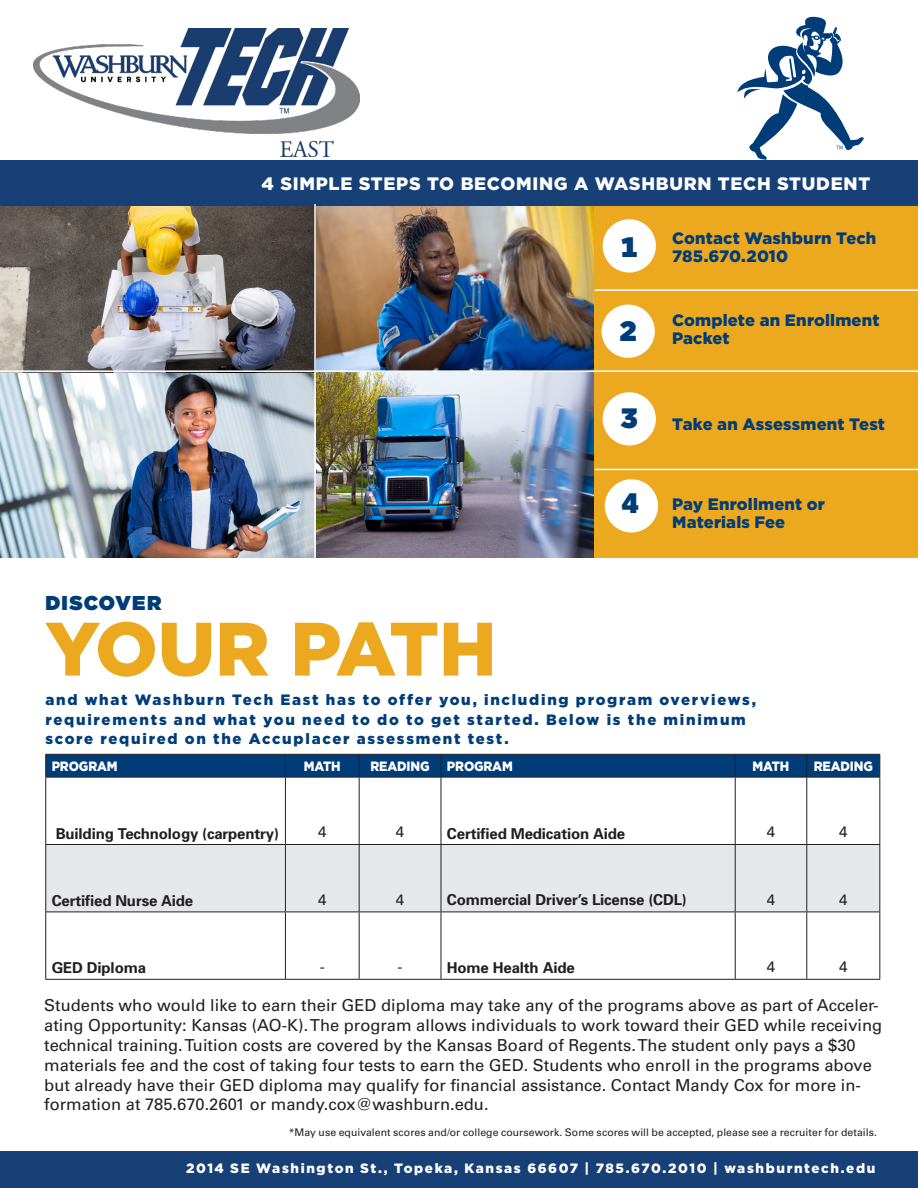
<style>
.page{position:relative;width:918px;height:1188px;background:#fff}
.page>*{position:absolute;margin:0;border:0;box-sizing:border-box;transform-origin:0 0}
.t1{font:900 75.6px "Gotham";letter-spacing:-.035em;color:#eca920}
.Bullets{font:900 28.05px "Gotham";color:#003d78}
.Bullets-2{font:900 19.95px "Gotham";letter-spacing:.06em;color:#003d78}
.t2{font:900 18px "Gotham";letter-spacing:.04em;color:#fff}
.t3{font:16.5px/19.8px "Univers LT Std";color:#231f20}
.Bullets-3{font:900 16.5px/18px "Gotham";letter-spacing:.01em;color:#003d78}
.Bullets-4{font:900 15px/19.5px "Gotham";letter-spacing:.115em;color:#003d78}
.t4{font:700 15px "Univers";letter-spacing:-.01em;color:#231f20}
.t5{font:15px "Univers LT Std";color:#231f20}
.Bullets-5{font:900 13.5px "Gotham";letter-spacing:.105em;color:#fff}
.Bullets-6{font:900 13.5px "Gotham";letter-spacing:-.01em;color:#fff;scale:.92 1}
.Bullets-7{font:900 13.5px "Gotham";letter-spacing:.105em;color:#fff;scale:.92 1}
.Bulleted_list{font:10.5px "Univers LT Std";letter-spacing:.005em;color:#231f20}
</style>
<div class="page">
<img style="left:0;top:205px;width:314px;height:352px">
<img style="left:316px;top:372px;width:278px;height:185px">
<img style="left:316px;top:205px;width:278px;height:165px">
<div style="left:594px;top:162px;width:324px;height:395px;background:#eca920"></div>
<div style="left:0;top:160px;width:918px;height:45px;background:#174076"></div>
<hr style="left:595px;top:289px;width:323px;height:2px;background:#fff">
<hr style="left:595px;top:469px;width:323px;height:1px;background:#fff">
<div style="left:603px;top:219px;width:53px;height:54px;background:#fff;border-radius:50%"></div>
<div style="left:602px;top:305px;width:53px;height:53px;background:#fff;border-radius:50%"></div>
<div style="left:603px;top:392px;width:53px;height:54px;background:#fff;border-radius:50%"></div>
<div style="left:605px;top:479px;width:53px;height:54px;background:#fff;border-radius:50%"></div>
<div style="left:0;top:1151px;width:918px;height:37px;background:#174076"></div>
<svg style="left:737px;top:16px;width:127px;height:144px"></svg>
<div style="left:46px;top:845px;width:833px;height:67px;background:#e6e7e9"></div>
<svg style="left:45px;top:754px;width:835px;height:23px;background:#023b73"></svg>
<hr style="left:45px;top:777px;width:1px;height:67px;background:#231f20">
<hr style="left:285px;top:777px;width:1px;height:67px;background:#231f20">
<hr style="left:359px;top:777px;width:1px;height:67px;background:#231f20">
<hr style="left:441px;top:777px;width:1px;height:67px;background:#231f20">
<hr style="left:735px;top:777px;width:1px;height:67px;background:#231f20">
<hr style="left:806px;top:777px;width:1px;height:67px;background:#231f20">
<hr style="left:879px;top:777px;width:1px;height:67px;background:#231f20">
<hr style="left:45px;top:845px;width:1px;height:67px;background:#231f20">
<hr style="left:285px;top:845px;width:1px;height:67px;background:#231f20">
<hr style="left:359px;top:845px;width:1px;height:67px;background:#231f20">
<hr style="left:441px;top:845px;width:1px;height:67px;background:#231f20">
<hr style="left:735px;top:845px;width:1px;height:67px;background:#231f20">
<hr style="left:806px;top:845px;width:1px;height:67px;background:#231f20">
<hr style="left:879px;top:845px;width:1px;height:67px;background:#231f20">
<hr style="left:45px;top:912px;width:1px;height:67px;background:#231f20">
<hr style="left:285px;top:912px;width:1px;height:67px;background:#231f20">
<hr style="left:359px;top:912px;width:1px;height:67px;background:#231f20">
<hr style="left:441px;top:912px;width:1px;height:67px;background:#231f20">
<hr style="left:735px;top:912px;width:1px;height:67px;background:#231f20">
<hr style="left:806px;top:912px;width:1px;height:67px;background:#231f20">
<hr style="left:879px;top:912px;width:1px;height:67px;background:#231f20">
<hr style="left:45px;top:979px;width:240px;height:1px;background:#231f20">
<hr style="left:285px;top:979px;width:74px;height:1px;background:#231f20">
<hr style="left:359px;top:979px;width:82px;height:1px;background:#231f20">
<hr style="left:441px;top:979px;width:294px;height:1px;background:#231f20">
<hr style="left:735px;top:979px;width:72px;height:1px;background:#231f20">
<hr style="left:807px;top:979px;width:73px;height:1px;background:#231f20">
<hr style="left:45px;top:912px;width:240px;height:1px;background:#231f20">
<hr style="left:285px;top:912px;width:74px;height:1px;background:#231f20">
<hr style="left:359px;top:912px;width:82px;height:1px;background:#231f20">
<hr style="left:441px;top:912px;width:294px;height:1px;background:#231f20">
<hr style="left:735px;top:912px;width:72px;height:1px;background:#231f20">
<hr style="left:807px;top:912px;width:73px;height:1px;background:#231f20">
<hr style="left:45px;top:777px;width:240px;height:1px;background:#231f20">
<hr style="left:285px;top:777px;width:74px;height:1px;background:#231f20">
<hr style="left:359px;top:777px;width:82px;height:1px;background:#231f20">
<hr style="left:441px;top:777px;width:294px;height:1px;background:#231f20">
<hr style="left:735px;top:777px;width:72px;height:1px;background:#231f20">
<hr style="left:807px;top:777px;width:73px;height:1px;background:#231f20">
<hr style="left:45px;top:844px;width:240px;height:1px;background:#231f20">
<hr style="left:285px;top:844px;width:74px;height:1px;background:#231f20">
<hr style="left:359px;top:844px;width:82px;height:1px;background:#231f20">
<hr style="left:441px;top:844px;width:294px;height:1px;background:#231f20">
<hr style="left:735px;top:844px;width:72px;height:1px;background:#231f20">
<hr style="left:807px;top:844px;width:73px;height:1px;background:#231f20">
<img style="left:33px;top:28px;width:326px;height:128px">
<hr style="left:0;top:370px;width:918px;height:2px;background:#fff">
<hr style="left:314px;top:204px;width:2px;height:384px;background:#fff">
<p class="t2" style="left:262px;top:171px;width:610px">4 SIMPLE STEPS TO BECOMING A WASHBURN TECH STUDENT</p>
<p class="Bullets-2" style="left:45px;top:588px;width:118px">DISCOVER</p>
<p class="t1" style="left:45px;top:597px;width:453px">YOUR PATH</p>
<p class="Bullets" style="left:621px;top:227px;width:18px">1</p>
<p class="Bullets" style="left:620px;top:311px;width:18px">2</p>
<p class="Bullets" style="left:621px;top:398px;width:18px">3</p>
<p class="Bullets" style="left:622px;top:483px;width:18px">4</p>
<p class="Bullets-3" style="left:672px;top:229px;width:206px">Contact Washburn Tech<br>785.670.2010</p>
<p class="Bullets-3" style="left:672px;top:311px;width:209px">Complete an Enrollment<br>Packet</p>
<p class="Bullets-3" style="left:672px;top:415px;width:214px">Take an Assessment Test</p>
<p class="Bullets-3" style="left:672px;top:495px;width:154px">Pay Enrollment or<br>Materials Fee</p>
<p class="Bullets-4" style="left:45px;top:690px;width:712px">and what Washburn Tech East has to offer you, including program overviews, requirements and what you need to do to get started. Below is the minimum score required on the Accuplacer assessment test.</p>
<p class="Bullets-6" style="left:52px;top:757px;width:73px">PROGRAM</p>
<p class="Bullets-7" style="left:304px;top:757px;width:42px">MATH</p>
<p class="Bullets-6" style="left:370px;top:757px;width:66px">READING</p>
<p class="Bullets-6" style="left:447px;top:757px;width:73px">PROGRAM</p>
<p class="Bullets-7" style="left:753px;top:757px;width:42px">MATH</p>
<p class="Bullets-6" style="left:814px;top:757px;width:66px">READING</p>
<p class="t4" style="left:56px;top:824px;width:225px">Building Technology (carpentry)</p>
<p class="t5" style="left:318px;top:823px;width:10px">4</p>
<p class="t5" style="left:396px;top:823px;width:10px">4</p>
<p class="t4" style="left:447px;top:824px;width:180px">Certified Medication Aide</p>
<p class="t5" style="left:767px;top:823px;width:10px">4</p>
<p class="t5" style="left:839px;top:823px;width:10px">4</p>
<p class="t4" style="left:52px;top:892px;width:143px">Certified Nurse Aide</p>
<p class="t5" style="left:318px;top:891px;width:10px">4</p>
<p class="t5" style="left:396px;top:891px;width:10px">4</p>
<p class="t4" style="left:447px;top:890px;width:241px">Commercial Driver’s License (CDL)</p>
<p class="t5" style="left:767px;top:891px;width:10px">4</p>
<p class="t5" style="left:839px;top:891px;width:10px">4</p>
<p class="t4" style="left:52px;top:959px;width:96px">GED Diploma</p>
<p class="t5" style="left:320px;top:958px;width:6px">-</p>
<p class="t5" style="left:398px;top:958px;width:6px">-</p>
<p class="t4" style="left:447px;top:959px;width:129px">Home Health Aide</p>
<p class="t5" style="left:767px;top:958px;width:10px">4</p>
<p class="t5" style="left:839px;top:958px;width:10px">4</p>
<p class="t3" style="left:44px;top:996px;width:840px">Students who would like to earn their GED diploma may take any of the programs above as part of Acceler&shy;ating Opportunity: Kansas (AO-K). The program allows individuals to work toward their GED while receiving technical training. Tuition costs are covered by the Kansas Board of Regents. The student only pays a $30 materials fee and the cost of taking four tests to earn the GED. Students who enroll in the programs above but already have their GED diploma may qualify for financial assistance. Contact Mandy Cox for more in&shy;formation at 785.670.2601 or mandy.cox@washburn.edu.</p>
<p class="Bulleted_list" style="left:289px;top:1126px;width:590px">*May use equivalent scores and/or college coursework. Some scores will be accepted, please see a recruiter for details.</p>
<p class="Bullets-5" style="left:186px;top:1159px;width:691px">2014 SE Washington St., Topeka, Kansas 66607 | 785.670.2010 | washburntech.edu</p>
</div>
